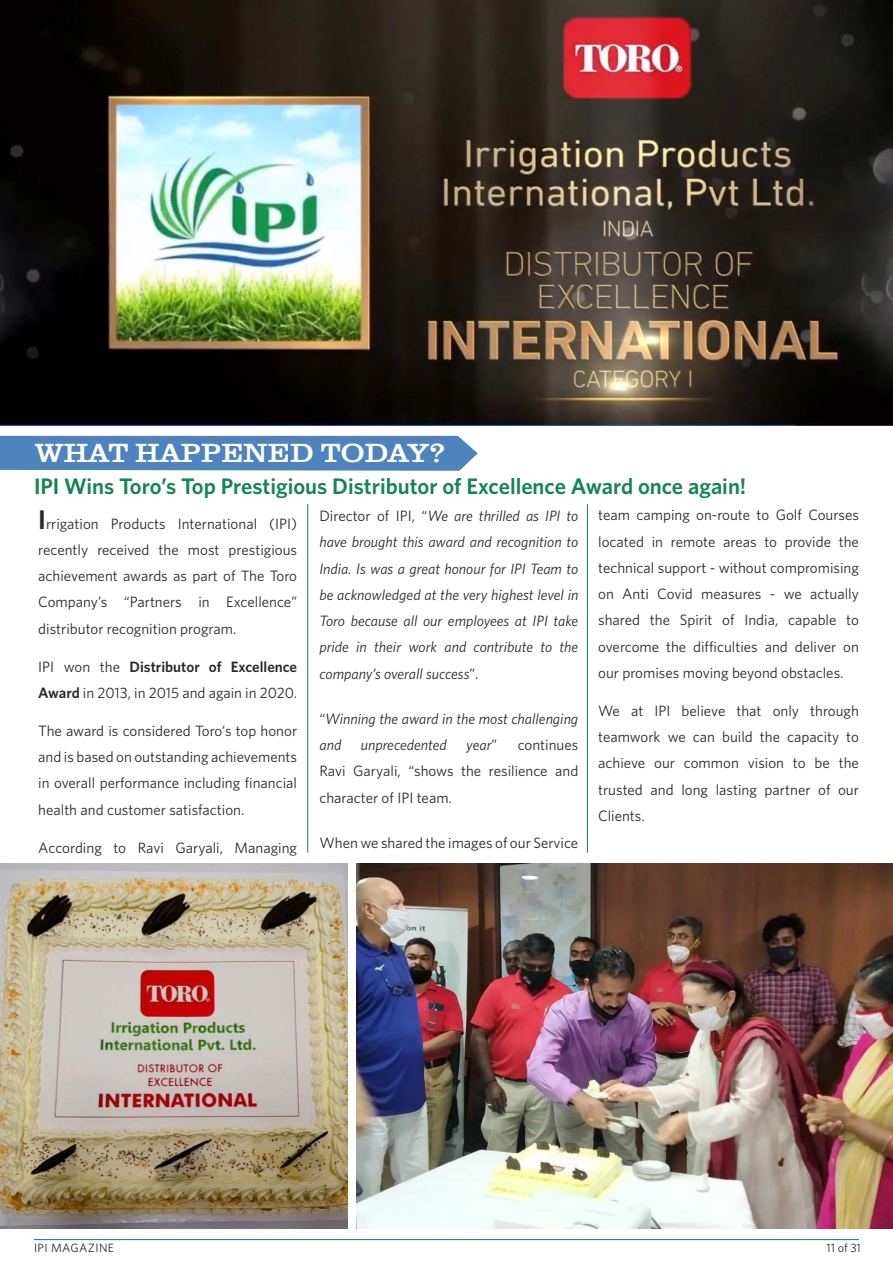
<style>
.page{position:relative;width:893px;height:1263px;background:#fff}
.page>*{position:absolute;margin:0;border:0;box-sizing:border-box;transform-origin:0 0}
.t1{font:27px "URW Clarendon T Regu Extr Wide";color:#fff}
.t2{font:600 22.5px "Whitney";color:#168453}
.t3{font:15px/26.2px "Whitney";color:#292829;text-align:justify}
.t4{font:italic 15px/26.2px "Whitney";color:#292829;text-align:justify}
.t5{font:12px "Whitney";letter-spacing:.03em;color:#292829}
.s1{font-weight:600;font-size:27px}
.s2{font-weight:600}
.s3{font-style:normal}
</style>
<div class="page">
<hr style="left:34px;top:1239px;width:825px;height:1px;background:#2364ad">
<div style="left:0;top:436px;width:478px;height:35px;background:#4f83bd"></div>
<hr style="left:307px;top:504px;width:1px;height:349px;background:#168453">
<hr style="left:587px;top:504px;width:1px;height:349px;background:#168453">
<img style="left:0;top:0;width:893px;height:426px">
<img style="left:356px;top:864px;width:537px;height:365px">
<img style="left:0;top:864px;width:347px;height:365px">
<h1 class="t1" style="left:35px;top:437px;width:411px">WHAT HAPPENED TODAY?</h1>
<h2 class="t2" style="left:34px;top:472px;width:714px">IPI Wins Toro’s Top Prestigious Distributor of Excellence Award once again!</h2>
<p class="t3" style="left:38px;top:510px;width:260px"><span class="s1">I</span>rrigation Products International (IPI) recently received the most prestigious achievement awards as part of The Toro Company’s “Partners in Excellence” distributor recognition program.</p>
<p class="t3" style="left:38px;top:653px;width:260px">IPI won the <span class="s2">Distributor of Excellence<br>Award</span> in 2013, in 2015 and again in 2020.</p>
<p class="t3" style="left:38px;top:717px;width:260px">The award is considered Toro’s top honor and is based on outstanding achievements in overall performance including financial health and customer satisfaction.</p>
<p class="t3" style="left:38px;top:834px;width:260px">According to Ravi Garyali, Managing</p>
<p class="t4" style="left:319px;top:502px;width:260px"><span class="s3">Director of IPI, “</span>We are thrilled as IPI to have brought this award and recognition to India. Is was a great honour for IPI Team to be acknowledged at the very highest level in Toro because all our employees at IPI take pride in their work and contribute to the company’s overall success<span class="s3">”.</span></p>
<p class="t4" style="left:319px;top:705px;width:260px"><span class="s3">“</span>Winning the award in the most challenging and</p>
<p class="t4" style="left:361px;top:731px;width:88px">unprecedented</p>
<p class="t4" style="left:466px;top:731px;width:33px">year<span class="s3">”</span></p>
<p class="t3" style="left:319px;top:731px;width:260px;text-indent:198px">continues Ravi Garyali, “shows the resilience and character of IPI team.</p>
<p class="t3" style="left:319px;top:829px;width:260px">When we shared the images of our Service</p>
<p class="t3" style="left:598px;top:502px;width:262px">team camping on-route to Golf Courses located in remote areas to provide the technical support - without compromising on Anti Covid measures - we actually shared the Spirit of India, capable to overcome the difficulties and deliver on our promises moving beyond obstacles.</p>
<p class="t3" style="left:598px;top:697px;width:262px">We at IPI believe that only through teamwork we can build the capacity to achieve our common vision to be the trusted and long lasting partner of our Clients.</p>
<p class="t5" style="left:34px;top:1241px;width:81px">IPI MAGAZINE</p>
<p class="t5" style="left:826px;top:1241px;width:36px">11 of 31</p>
</div>
